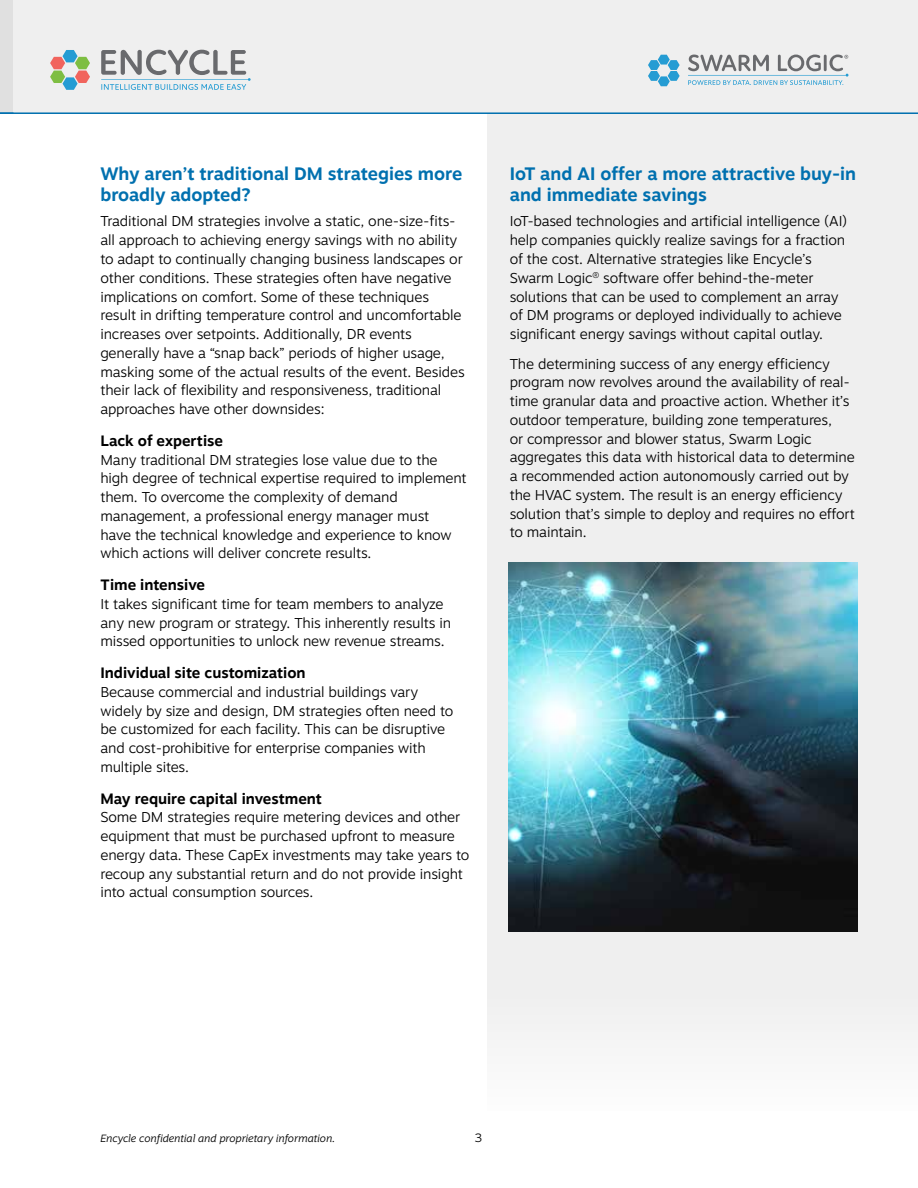
<style>
.page{position:relative;width:918px;height:1188px;background:#fff}
.page>*{position:absolute;margin:0;border:0;box-sizing:border-box;transform-origin:0 0}
.t1{font:700 18px/21px "Motiva Sans";color:#0070af}
.t2{font:700 15px "Motiva Sans";color:#000}
.t3{font:300 14.25px/18.8px "Motiva Sans";letter-spacing:-.01em;color:#000}
.t4{font:300 12px "Motiva Sans";color:#000}
.t5{font:italic 300 10.5px "Motiva Sans";letter-spacing:-.01em;color:#000}
</style>
<div class="page">
<div style="left:0;top:0;width:918px;height:113px;background:#efefef"></div>
<hr style="left:0;top:112px;width:918px;height:2px;background:#0070af">
<svg style="left:50px;top:50px;width:40px;height:40px"></svg>
<svg style="left:101px;top:50px;width:150px;height:40px"></svg>
<svg style="left:688px;top:55px;width:161px;height:30px"></svg>
<svg style="left:648px;top:55px;width:32px;height:31px"></svg>
<div style="left:487px;top:110px;width:431px;height:1000px;background:#efefef"></div>
<img style="left:509px;top:563px;width:348px;height:369px">
<p class="t1" style="left:100px;top:163px;width:363px">Why aren’t traditional DM strategies more broadly adopted?</p>
<p class="t3" style="left:100px;top:212px;width:366px">Traditional DM strategies involve a static, one-size-fits&shy;all approach to achieving energy savings with no ability to adapt to continually changing business landscapes or other conditions. These strategies often have negative implications on comfort. Some of these techniques result in drifting temperature control and uncomfortable increases over setpoints. Additionally, DR events generally have a “snap back” periods of higher usage, masking some of the actual results of the event. Besides their lack of flexibility and responsiveness, traditional approaches have other downsides:</p>
<p class="t2" style="left:100px;top:429px;width:124px">Lack of expertise</p>
<p class="t3" style="left:100px;top:450px;width:368px">Many traditional DM strategies lose value due to the high degree of technical expertise required to implement them. To overcome the complexity of demand management, a professional energy manager must<br>have the technical knowledge and experience to know which actions will deliver concrete results.</p>
<p class="t2" style="left:100px;top:574px;width:106px">Time intensive</p>
<p class="t3" style="left:100px;top:594px;width:352px">It takes significant time for team members to analyze any new program or strategy. This inherently results in missed opportunities to unlock new revenue streams.</p>
<p class="t2" style="left:100px;top:662px;width:207px">Individual site customization</p>
<p class="t3" style="left:100px;top:682px;width:355px">Because commercial and industrial buildings vary widely by size and design, DM strategies often need to be customized for each facility. This can be disruptive and cost-prohibitive for enterprise companies with multiple sites.</p>
<p class="t2" style="left:100px;top:787px;width:223px">May require capital investment</p>
<p class="t3" style="left:100px;top:808px;width:370px">Some DM strategies require metering devices and other equipment that must be purchased upfront to measure energy data. These CapEx investments may take years to recoup any substantial return and do not provide insight into actual consumption sources.</p>
<p class="t1" style="left:510px;top:163px;width:348px">IoT and AI offer a more attractive buy-in and immediate savings</p>
<p class="t3" style="left:510px;top:212px;width:339px">IoT-based technologies and artificial intelligence (AI) help companies quickly realize savings for a fraction of the cost. Alternative strategies like Encycle’s Swarm Logic<sup>®</sup> software offer behind-the-meter solutions that can be used to complement an array of DM programs or deployed individually to achieve significant energy savings without capital outlay.</p>
<p class="t3" style="left:510px;top:354px;width:347px">The determining success of any energy efficiency program now revolves around the availability of real&shy;time granular data and proactive action. Whether it’s outdoor temperature, building zone temperatures,<br>or compressor and blower status, Swarm Logic aggregates this data with historical data to determine a recommended action autonomously carried out by the HVAC system. The result is an energy efficiency solution that’s simple to deploy and requires no effort to maintain.</p>
<p class="t5" style="left:100px;top:1131px;width:237px">Encycle confidential and proprietary information.</p>
<p class="t4" style="left:475px;top:1129px;width:9px">3</p>
</div>
